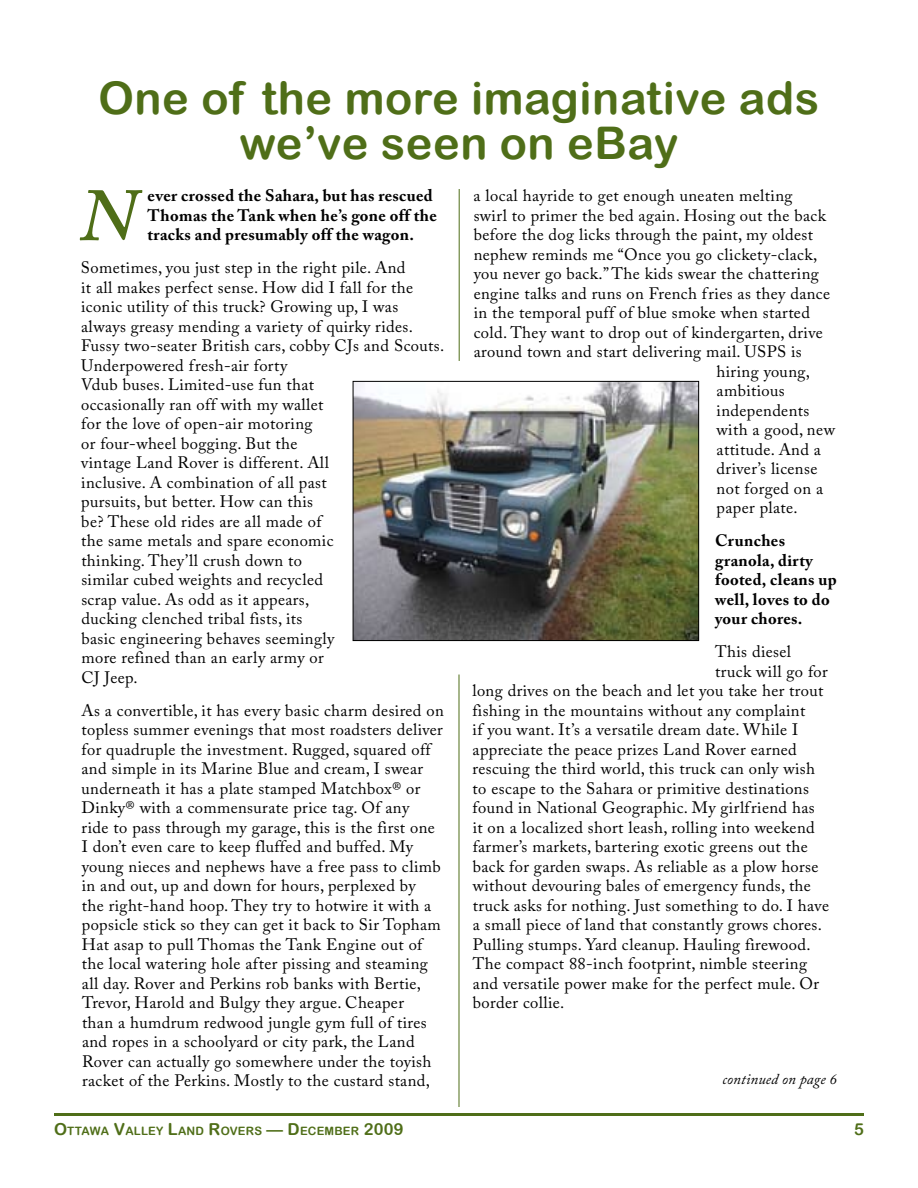
<style>
.page{position:relative;width:918px;height:1188px;background:#fff}
.page>*{position:absolute;margin:0;border:0;box-sizing:border-box;transform-origin:0 0}
.t1{font:italic 600 74.4px "Adobe Caslon Pro";color:#4f6e18}
.t2{font:45px/45px "Arial Rounded MT Bold";letter-spacing:.01em;color:#4f6e18;text-align:center}
.t3{font:16.5px/19.5px "Adobe Caslon Pro";letter-spacing:.025em;color:#000}
.t4{font:700 16.5px/19.5px "Adobe Caslon Pro";letter-spacing:.02em;color:#000}
.t5{font:italic 15px "Adobe Caslon Pro";letter-spacing:.01em;color:#000}
.t6{font:11.55px "Arial Rounded MT Bold";letter-spacing:.02em;color:#4f6e18}
.s1{font-size:16.5px}
</style>
<div class="page">
<hr style="left:54px;top:1113px;width:810px;height:3px;background:#4f6e18">
<hr style="left:459px;top:675px;width:1px;height:432px;background:#4f6e18">
<img style="left:355px;top:383px;width:342px;height:256px">
<div style="left:353px;top:381px;width:346px;height:260px;border:1px solid #000"></div>
<hr style="left:459px;top:189px;width:1px;height:172px;background:#4f6e18">
<h2 class="t2" style="left:98px;top:75px;width:722px">One of the more imaginative ads we’ve seen on eBay</h2>
<h1 class="t1" style="left:81px;top:171px;width:58px">N</h1>
<p class="t4" style="left:148px;top:186px;width:291px">ever crossed the Sahara, but has rescued<br>Thomas the Tank when he’s gone off the tracks and presumably off the wagon.</p>
<p class="t3" style="left:81px;top:258px;width:365px">Sometimes, you just step in the right pile. And<br>it all makes perfect sense. How did I fall for the iconic utility of this truck? Growing up, I was always greasy mending a variety of quirky rides.<br>Fussy two-seater British cars, cobby CJs and Scouts.<br>Underpowered fresh-air forty<br>Vdub buses. Limited-use fun that<br>occasionally ran off with my wallet<br>for the love of open-air motoring<br>or four-wheel bogging. But the<br>vintage Land Rover is different. All<br>inclusive. A combination of all past<br>pursuits, but better. How can this<br>be? These old rides are all made of<br>the same metals and spare economic<br>thinking. They’ll crush down to<br>similar cubed weights and recycled<br>scrap value. As odd as it appears,<br>ducking clenched tribal fists, its<br>basic engineering behaves seemingly<br>more refined than an early army or<br>CJ Jeep.</p>
<p class="t3" style="left:81px;top:700px;width:364px">As a convertible, it has every basic charm desired on topless summer evenings that most roadsters deliver for quadruple the investment. Rugged, squared off and simple in its Marine Blue and cream, I swear underneath it has a plate stamped Matchbox® or Dinky® with a commensurate price tag. Of any<br>ride to pass through my garage, this is the first one I don’t even care to keep fluffed and buffed. My young nieces and nephews have a free pass to climb in and out, up and down for hours, perplexed by<br>the right-hand hoop. They try to hotwire it with a popsicle stick so they can get it back to Sir Topham Hat asap to pull Thomas the Tank Engine out of the local watering hole after pissing and steaming all day. Rover and Perkins rob banks with Bertie, Trevor, Harold and Bulgy they argue. Cheaper<br>than a humdrum redwood jungle gym full of tires and ropes in a schoolyard or city park, the Land Rover can actually go somewhere under the toyish racket of the Perkins. Mostly to the custard stand,</p>
<p class="t6" style="left:54px;top:1124px;width:351px"><span class="s1">O</span>ttawa <span class="s1">V</span>alley <span class="s1">L</span>and <span class="s1">R</span>overs <span class="s1">— D</span> ecember <span class="s1">2009</span></p>
<p class="t3" style="left:474px;top:186px;width:320px">a local hayride to get enough uneaten melting</p>
<p class="t3" style="left:474px;top:205px;width:354px">swirl to primer the bed again. Hosing out the back</p>
<p class="t3" style="left:474px;top:225px;width:341px">before the dog licks through the paint, my oldest</p>
<p class="t3" style="left:474px;top:244px;width:345px">nephew reminds me “Once you go clickety-clack,</p>
<p class="t3" style="left:474px;top:264px;width:347px">you never go back.” The kids swear the chattering</p>
<p class="t3" style="left:474px;top:283px;width:358px">engine talks and runs on French fries as they dance</p>
<p class="t3" style="left:474px;top:303px;width:338px">in the temporal puff of blue smoke when started</p>
<p class="t3" style="left:474px;top:322px;width:351px">cold. They want to drop out of kindergarten, drive</p>
<p class="t3" style="left:474px;top:342px;width:329px">around town and start delivering mail. USPS is</p>
<p class="t3" style="left:717px;top:361px;width:95px">hiring young,</p>
<p class="t3" style="left:717px;top:381px;width:70px">ambitious</p>
<p class="t3" style="left:717px;top:400px;width:94px">independents</p>
<p class="t3" style="left:717px;top:420px;width:120px">with a good, new</p>
<p class="t3" style="left:717px;top:439px;width:106px">attitude. And a</p>
<p class="t3" style="left:717px;top:459px;width:102px">driver’s license</p>
<p class="t3" style="left:717px;top:478px;width:108px">not forged on a</p>
<p class="t3" style="left:717px;top:498px;width:83px">paper plate.</p>
<p class="t4" style="left:715px;top:531px;width:123px">Crunches granola, dirty footed, cleans up well, loves to do your chores.</p>
<p class="t3" style="left:715px;top:642px;width:77px">This diesel</p>
<p class="t3" style="left:715px;top:661px;width:114px">truck will go for</p>
<p class="t3" style="left:473px;top:681px;width:352px">long drives on the beach and let you take her trout</p>
<p class="t3" style="left:473px;top:700px;width:334px">fishing in the mountains without any complaint</p>
<p class="t3" style="left:473px;top:720px;width:327px">if you want. It’s a versatile dream date. While I</p>
<p class="t3" style="left:473px;top:739px;width:326px">appreciate the peace prizes Land Rover earned</p>
<p class="t3" style="left:473px;top:759px;width:344px">rescuing the third world, this truck can only wish</p>
<p class="t3" style="left:473px;top:778px;width:338px">to escape to the Sahara or primitive destinations</p>
<p class="t3" style="left:473px;top:798px;width:344px">found in National Geographic. My girlfriend has</p>
<p class="t3" style="left:473px;top:817px;width:344px">it on a localized short leash, rolling into weekend</p>
<p class="t3" style="left:473px;top:837px;width:337px">farmer’s markets, bartering exotic greens out the</p>
<p class="t3" style="left:473px;top:856px;width:347px">back for garden swaps. As reliable as a plow horse</p>
<p class="t3" style="left:473px;top:876px;width:340px">without devouring bales of emergency funds, the</p>
<p class="t3" style="left:473px;top:895px;width:358px">truck asks for nothing. Just something to do. I have</p>
<p class="t3" style="left:473px;top:915px;width:351px">a small piece of land that constantly grows chores.</p>
<p class="t3" style="left:473px;top:934px;width:339px">Pulling stumps. Yard cleanup. Hauling firewood.</p>
<p class="t3" style="left:473px;top:954px;width:336px">The compact 88-inch footprint, nimble steering</p>
<p class="t3" style="left:473px;top:973px;width:348px">and versatile power make for the perfect mule. Or</p>
<p class="t3" style="left:473px;top:993px;width:93px">border collie.</p>
<p class="t5" style="left:722px;top:1070px;width:116px">continued on page 6</p>
</div>
